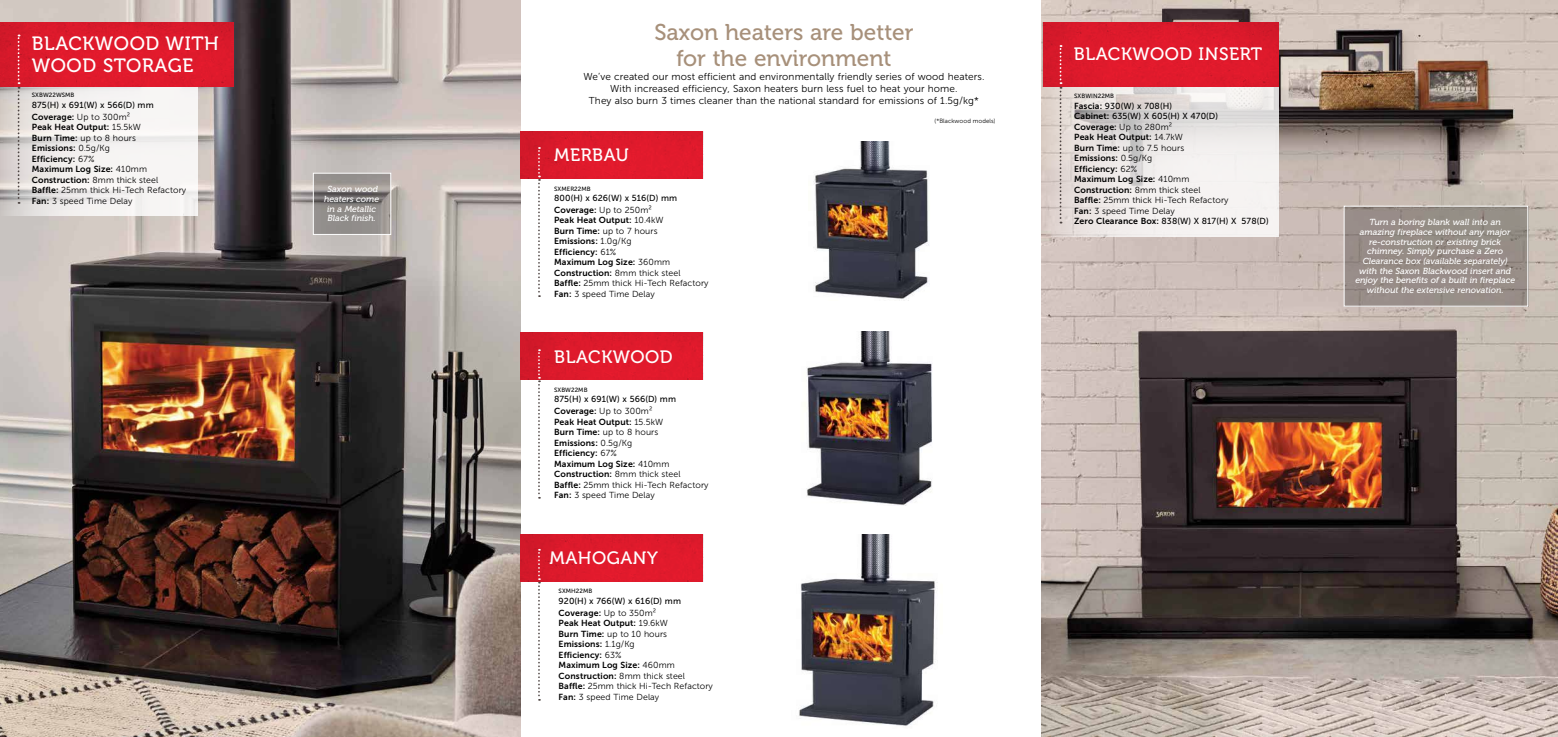
<style>
.page{position:relative;width:1558px;height:737px;background:#fff}
.page>*{position:absolute;margin:0;border:0;box-sizing:border-box;transform-origin:0 0}
.t1{font:22.75px/26.1px "Museo 500";color:#a7907a;text-align:center}
.t2{font:19.16px/22.1px "Museo 500";letter-spacing:.03em;color:#fff}
.t3{font:17.85px "Museo 500";letter-spacing:.03em;color:#fff}
.t4{font:10.06px/12px "Museo Sans 300";letter-spacing:.01em;color:#000;text-align:center}
.t5{font:8.75px/10.5px "Museo Sans 700";letter-spacing:.01em;color:#000}
.t6{font:8.75px/10.5px "Museo Sans 300";letter-spacing:.01em;color:#000}
.t7{font:italic 8.75px/9.6px "Museo 500";color:#fff;text-align:center}
.t8{font:8.75px/10.5px "Museo Sans 500";letter-spacing:.01em;color:#000}
.t9{font:6.12px "Museo Sans 500";letter-spacing:.01em;color:#000}
.t10{font:6.12px "Museo Sans 300";letter-spacing:.01em;color:#000}
.s1{font-family:"Museo Sans 300"}
.s2{font-family:"Museo Sans 700"}
</style>
<div class="page">
<img style="left:0;top:0;width:521px;height:737px">
<img style="left:1042px;top:0;width:516px;height:737px">
<svg style="left:0;top:86px;width:198px;height:129px;fill:#f4f2f1"></svg>
<img style="left:0;top:22px;width:233px;height:64px">
<svg style="left:18px;top:35px;width:2px;height:169px"></svg>
<img style="left:521px;top:131px;width:182px;height:47px">
<svg style="left:538px;top:147px;width:2px;height:150px"></svg>
<img style="left:813px;top:141px;width:116px;height:158px">
<img style="left:799px;top:534px;width:139px;height:192px">
<img style="left:807px;top:332px;width:125px;height:174px">
<img style="left:521px;top:332px;width:182px;height:48px">
<svg style="left:538px;top:349px;width:2px;height:149px"></svg>
<img style="left:521px;top:534px;width:182px;height:47px">
<svg style="left:538px;top:549px;width:2px;height:151px"></svg>
<svg style="left:315px;top:175px;width:74px;height:58px;background:#8d8986"></svg>
<div style="left:313px;top:173px;width:78px;height:62px;border:1px solid #fff"></div>
<svg style="left:1042px;top:67px;width:236px;height:170px"></svg>
<img style="left:1043px;top:22px;width:235px;height:64px">
<svg style="left:1059px;top:45px;width:2px;height:178px"></svg>
<div style="left:1344px;top:206px;width:184px;height:100px;background:#978c87"></div>
<div style="left:1343px;top:206px;width:185px;height:100px;border:1px solid #fff"></div>
<h1 class="t1" style="left:654px;top:19px;width:261px">Saxon heaters are better for the environment</h1>
<p class="t4" style="left:583px;top:71px;width:402px">We’ve created our most efficient and environmentally friendly series of wood heaters.<br>With increased efficiency, Saxon heaters burn less fuel to heat your home.<br>They also burn 3 times cleaner than the national standard for emissions of 1.5g/kg*</p>
<p class="t10" style="left:934px;top:118px;width:63px">(*Blackwood models)</p>
<h2 class="t2" style="left:32px;top:33px;width:188px">BLACKWOOD WITH<br>WOOD STORAGE</h2>
<p class="t9" style="left:32px;top:92px;width:44px">SXBW22WSMB</p>
<p class="t8" style="left:32px;top:99px;width:123px">875(H) x 691(W) x 566(D) mm</p>
<p class="t5" style="left:32px;top:111px;width:111px">Coverage: <span class="s1">Up to 300m²<br></span>Peak Heat Output: <span class="s1">15.5kW</span></p>
<p class="t6" style="left:32px;top:132px;width:106px"><span class="s2">Burn Time:</span> up to 8 hours</p>
<p class="t5" style="left:32px;top:143px;width:128px">Emissions: <span class="s1">0.5g/Kg<br></span>Efficiency: <span class="s1">67%<br></span>Maximum Log Size: <span class="s1">410mm<br></span>Construction: <span class="s1">8mm thick steel</span></p>
<p class="t6" style="left:32px;top:185px;width:156px"><span class="s2">Baffle:</span> 25mm thick Hi-Tech Refactory<br><span class="s2">Fan:</span> 3 speed Time Delay</p>
<p class="t9" style="left:554px;top:185px;width:38px">SXMER22MB</p>
<h3 class="t3" style="left:554px;top:145px;width:76px">MERBAU</h3>
<p class="t7" style="left:324px;top:185px;width:57px">Saxon wood heaters come in a Metallic<br>Black finish.</p>
<p class="t8" style="left:554px;top:193px;width:124px">800(H) x 626(W) x 516(D) mm</p>
<p class="t5" style="left:554px;top:204px;width:111px">Coverage: <span class="s1">Up to 250m²<br></span>Peak Heat Output: <span class="s1">10.4kW</span></p>
<p class="t6" style="left:554px;top:226px;width:105px"><span class="s2">Burn Time:</span> up to 7 hours</p>
<p class="t5" style="left:554px;top:236px;width:128px">Emissions: <span class="s1">1.0g/Kg<br></span>Efficiency: <span class="s1">61%<br></span>Maximum Log Size: <span class="s1">360mm<br></span>Construction: <span class="s1">8mm thick steel</span></p>
<p class="t6" style="left:554px;top:278px;width:156px"><span class="s2">Baffle:</span> 25mm thick Hi-Tech Refactory<br><span class="s2">Fan:</span> 3 speed Time Delay</p>
<h3 class="t3" style="left:554px;top:347px;width:120px">BLACKWOOD</h3>
<p class="t9" style="left:554px;top:386px;width:35px">SXBW22MB</p>
<p class="t8" style="left:554px;top:394px;width:123px">875(H) x 691(W) x 566(D) mm</p>
<p class="t5" style="left:554px;top:406px;width:111px">Coverage: <span class="s1">Up to 300m²<br></span>Peak Heat Output: <span class="s1">15.5kW</span></p>
<p class="t6" style="left:554px;top:427px;width:106px"><span class="s2">Burn Time:</span> up to 8 hours</p>
<p class="t5" style="left:554px;top:437px;width:128px">Emissions: <span class="s1">0.5g/Kg<br></span>Efficiency: <span class="s1">67%<br></span>Maximum Log Size: <span class="s1">410mm<br></span>Construction: <span class="s1">8mm thick steel</span></p>
<p class="t6" style="left:554px;top:479px;width:156px"><span class="s2">Baffle:</span> 25mm thick Hi-Tech Refactory<br><span class="s2">Fan:</span> 3 speed Time Delay</p>
<h3 class="t3" style="left:549px;top:548px;width:110px">MAHOGANY</h3>
<p class="t9" style="left:558px;top:587px;width:35px">SXMH22MB</p>
<p class="t8" style="left:558px;top:595px;width:124px">920(H) x 766(W) x 616(D) mm</p>
<p class="t5" style="left:558px;top:607px;width:111px">Coverage: <span class="s1">Up to 350m²<br></span>Peak Heat Output: <span class="s1">19.6kW</span></p>
<p class="t6" style="left:558px;top:628px;width:110px"><span class="s2">Burn Time:</span> up to 10 hours</p>
<p class="t5" style="left:558px;top:638px;width:128px">Emissions: <span class="s1">1.1g/Kg<br></span>Efficiency: <span class="s1">63%<br></span>Maximum Log Size: <span class="s1">460mm<br></span>Construction: <span class="s1">8mm thick steel</span></p>
<p class="t6" style="left:558px;top:681px;width:156px"><span class="s2">Baffle:</span> 25mm thick Hi-Tech Refactory<br><span class="s2">Fan:</span> 3 speed Time Delay</p>
<h3 class="t3" style="left:1074px;top:44px;width:190px">BLACKWOOD INSERT</h3>
<p class="t9" style="left:1074px;top:93px;width:41px">SXBWIN22MB</p>
<p class="t8" style="left:1074px;top:101px;width:145px"><span class="s2">Fascia:</span> 930(W) x 708(H)<br><span class="s2">Cabinet:</span> 635(W) X 605(H) X 470(D)</p>
<p class="t5" style="left:1074px;top:121px;width:110px">Coverage: <span class="s1">Up to 280m²<br></span>Peak Heat Output: <span class="s1">14.7kW</span></p>
<p class="t6" style="left:1074px;top:143px;width:111px"><span class="s2">Burn Time:</span> up to 7.5 hours</p>
<p class="t5" style="left:1074px;top:153px;width:128px">Emissions: <span class="s1">0.5g/Kg<br></span>Efficiency: <span class="s1">62%<br></span>Maximum Log Size: <span class="s1">410mm<br></span>Construction: <span class="s1">8mm thick steel</span></p>
<p class="t6" style="left:1074px;top:195px;width:156px"><span class="s2">Baffle:</span> 25mm thick Hi-Tech Refactory<br><span class="s2">Fan:</span> 3 speed Time Delay</p>
<p class="t8" style="left:1074px;top:216px;width:196px"><span class="s2">Zero Clearance Box:</span> 838(W) X 817(H) X 578(D)</p>
<p class="t7" style="left:1355px;top:217px;width:161px">Turn a boring blank wall into an amazing fireplace without any major re-construction or existing brick chimney. Simply purchase a Zero Clearance box (available separately) with the Saxon Blackwood insert and enjoy the benefits of a built in fireplace without the extensive renovation.</p>
</div>
